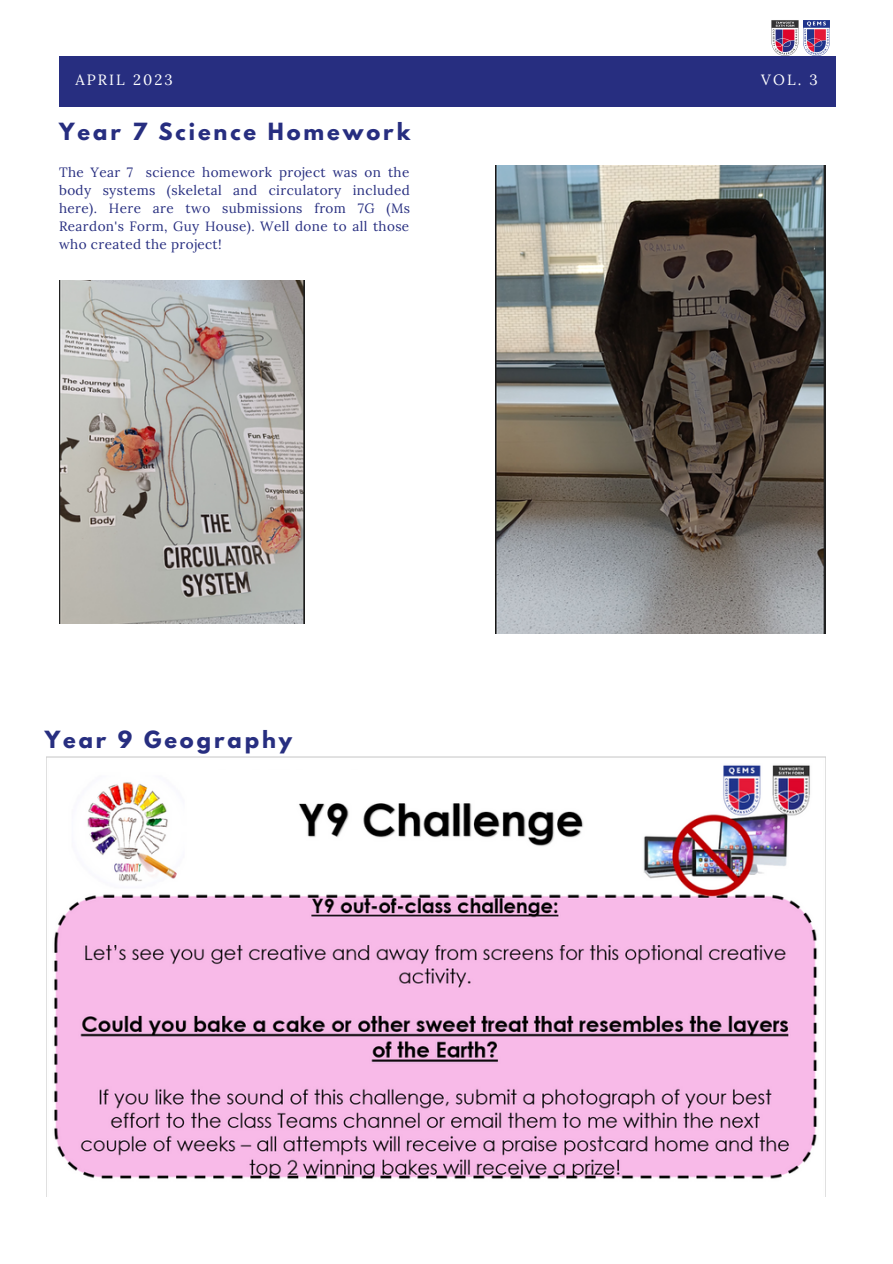
<style>
.page{position:relative;width:893px;height:1264px;background:#fff}
.page>*{position:absolute;margin:0;border:0;box-sizing:border-box;transform-origin:0 0}
.t1{font:700 21px "League Spartan";letter-spacing:.14em;color:#272e80}
.t2{font:14.85px "Lora";letter-spacing:.14em;color:#fff}
.t3{font:13.5px/18px "Lora";letter-spacing:.03em;color:#272e80;text-align:justify}
</style>
<div class="page">
<div style="left:59px;top:56px;width:776px;height:51px;background:#272e80"></div>
<img style="left:803px;top:20px;width:26px;height:35px">
<img style="left:771px;top:20px;width:27px;height:36px">
<img style="left:495px;top:166px;width:330px;height:467px">
<img style="left:59px;top:280px;width:245px;height:343px">
<img style="left:46px;top:756px;width:779px;height:440px">
<div style="left:211px;top:770px;width:159px;height:21px;background:#fff"></div>
<p class="t2" style="left:75px;top:70px;width:99px">APRIL 2023</p>
<p class="t2" style="left:761px;top:70px;width:58px">VOL. 3</p>
<h1 class="t1" style="left:59px;top:121px;width:352px">Year 7 Science Homework</h1>
<p class="t3" style="left:59px;top:163px;width:352px">The Year 7 science homework project was on the body systems (skeletal and circulatory included here). Here are two submissions from 7G (Ms Reardon's Form, Guy House). Well done to all those who created the project!</p>
<h1 class="t1" style="left:45px;top:728px;width:249px">Year 9 Geography</h1>
</div>
